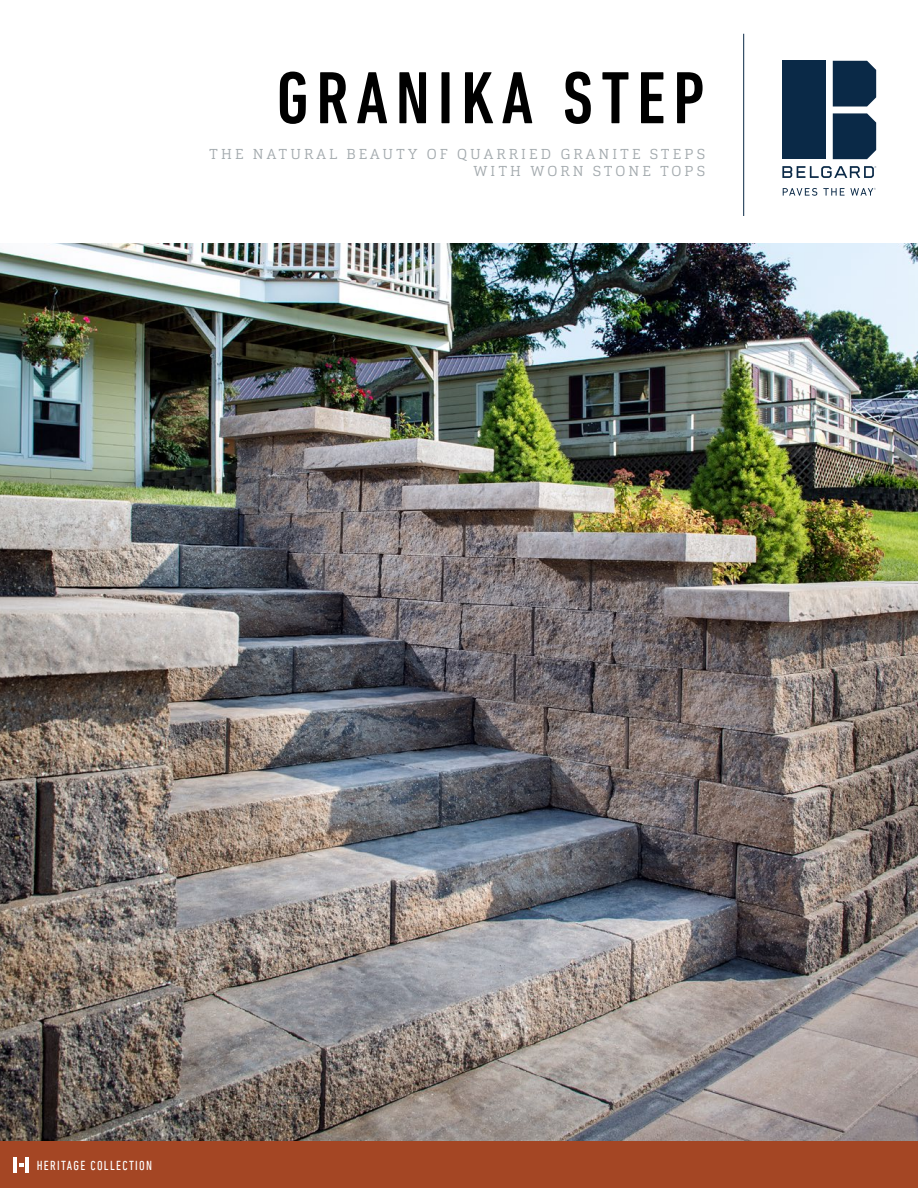
<style>
.page{position:relative;width:918px;height:1188px;background:#fff}
.page>*{position:absolute;margin:0;border:0;box-sizing:border-box;transform-origin:0 0}
.t1{font:500 condensed 75px "DIN Next LT Pro";letter-spacing:.1em;color:#000}
.t2{font:300 14.25px/16.5px "Cargan";letter-spacing:.21em;color:#a2a9ad;text-align:right}
.t3{font:condensed 13.35px "DIN Next LT Pro";letter-spacing:.1em;color:#fff}
</style>
<div class="page">
<hr style="left:743px;top:34px;width:1px;height:182px;background:#0a2947">
<div style="left:833px;top:61px;width:43px;height:46px;background:#0a2947"></div>
<div style="left:833px;top:113px;width:43px;height:46px;background:#0a2947"></div>
<div style="left:782px;top:61px;width:44px;height:98px;background:#0a2947"></div>
<svg style="left:782px;top:166px;width:94px;height:12px"></svg>
<svg style="left:783px;top:188px;width:34px;height:8px"></svg>
<svg style="left:823px;top:188px;width:53px;height:8px"></svg>
<div style="left:0;top:1141px;width:918px;height:47px;background:#a44624"></div>
<hr style="left:14px;top:1158px;width:3px;height:15px;background:#fff">
<svg style="left:19px;top:1163px;width:5px;height:4px"></svg>
<hr style="left:25px;top:1158px;width:4px;height:15px;background:#fff">
<img style="left:0;top:243px;width:918px;height:898px">
<h1 class="t1" style="left:277px;top:56px;width:430px">GRANIKA STEP</h1>
<p class="t2" style="left:209px;top:146px;width:497px">THE NATURAL BEAUTY OF QUARRIED GRANITE STEPS<br>WITH WORN STONE TOPS</p>
<p class="t3" style="left:37px;top:1158px;width:117px">HERITAGE COLLECTION</p>
</div>
